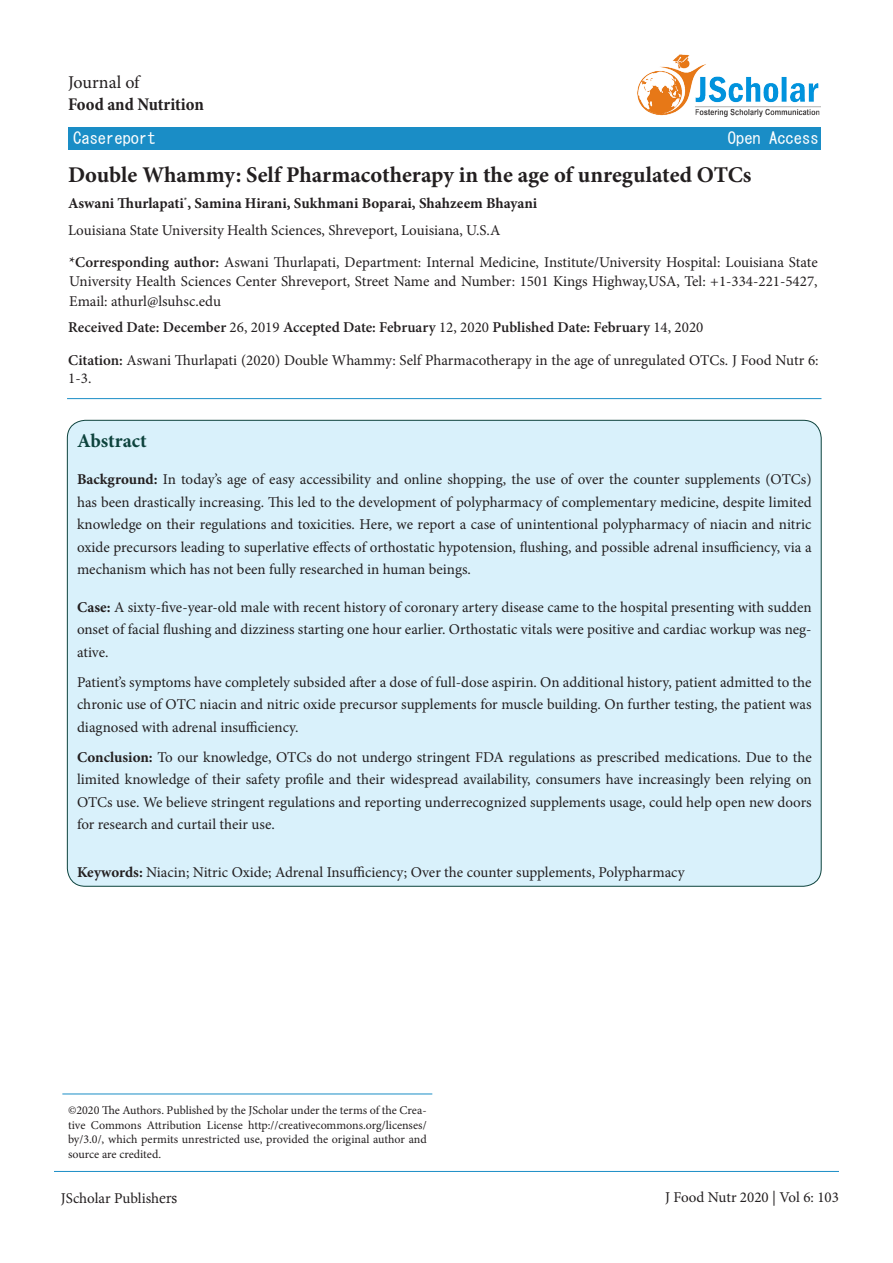
<style>
.page{position:relative;width:893px;height:1263px;background:#fff}
.page>*{position:absolute;margin:0;border:0;box-sizing:border-box;transform-origin:0 0}
.t1{font:700 22.5px "Minion Pro";color:#231f20}
.t2{font:700 19.5px "Minion Pro";color:#0d433d}
.t3{font:700 condensed 18px/21.6px "Minion Pro";letter-spacing:-.005em;color:#231f20}
.t4{font:16.5px "MS Gothic";color:#fff}
.t5{font:15px/22.5px "Minion Pro";color:#231f20;text-align:justify}
.t6{font:600 15px "Minion Pro";color:#231f20}
.t7{font:700 15px "Minion Pro";color:#231f20}
.t8{font:12px/14.4px "Minion Pro";color:#231f20;text-align:justify}
.s1{font-weight:400;font-stretch:normal}
.s2{font-weight:600}
.s3{font-weight:400}
.s4{font-weight:700}
.s5{font-family:"Calisto"}
</style>
<div class="page">
<hr style="left:54px;top:1171px;width:785px;height:1px;background:#1a8dc6">
<hr style="left:67px;top:398px;width:754px;height:1px;background:#1a8dc6">
<div style="left:68px;top:127px;width:753px;height:23px;background:#1a8dc6"></div>
<img style="left:637px;top:54px;width:184px;height:63px">
<hr style="left:62px;top:1093px;width:370px;height:1px;background:#1a8dc6">
<div style="left:67px;top:420px;width:754px;height:466px;background:#d9f1fb;border-radius:18px"></div>
<p class="t3" style="left:68px;top:72px;width:137px"><span class="s1">Journal of<br></span>Food and Nutrition</p>
<p class="t4" style="left:73px;top:130px;width:84px">Casereport</p>
<p class="t4" style="left:728px;top:130px;width:92px">Open Access</p>
<p class="t1" style="left:68px;top:159px;width:685px">Double Whammy: Self Pharmacotherapy in the age of unregulated OTCs</p>
<p class="t7" style="left:68px;top:193px;width:471px">Aswani Thurlapati<sup>*</sup>, Samina Hirani, Sukhmani Boparai, Shahzeem Bhayani</p>
<p class="t5" style="left:68px;top:219px;width:434px">Louisiana State University Health Sciences, Shreveport, Louisiana, U.S.A</p>
<p class="t5" style="left:69px;top:252px;width:750px;line-height:19.5px"><span class="s2">*Corresponding author:</span> Aswani Thurlapati, Department: Internal Medicine, Institute/University Hospital: Louisiana State University Health Sciences Center Shreveport, Street Name and Number: 1501 Kings Highway,USA, Tel: +1-334-221-5427, Email: athurl@lsuhsc.edu</p>
<p class="t6" style="left:68px;top:317px;width:637px">Received Date: December <span class="s3">26, 2019</span> Accepted Date: February <span class="s3">12, 2020</span> Published Date: February <span class="s3">14, 2020</span></p>
<p class="t5" style="left:68px;top:351px;width:752px;line-height:18px"><span class="s2">Citation:</span> Aswani Thurlapati (2020) Double Whammy: Self Pharmacotherapy in the age of unregulated OTCs. J Food Nutr 6:<br>1-3.</p>
<p class="t2" style="left:77px;top:427px;width:71px">Abstract</p>
<p class="t5" style="left:77px;top:468px;width:736px"><span class="s4">Background:</span> In today’s age of easy accessibility and online shopping, the use of over the counter supplements (OTCs) has been drastically increasing. This led to the development of polypharmacy of complementary medicine, despite limited knowledge on their regulations and toxicities. Here, we report a case of unintentional polypharmacy of niacin and nitric oxide precursors leading to superlative effects of orthostatic hypotension, flushing, and possible adrenal insufficiency, via a mechanism which has not been fully researched in human beings.</p>
<p class="t5" style="left:77px;top:596px;width:736px"><span class="s4">Case:</span> A sixty-five-year-old male with recent history of coronary artery disease came to the hospital presenting with sudden onset of facial flushing and dizziness starting one hour earlier. Orthostatic vitals were positive and cardiac workup was neg&shy;ative.</p>
<p class="t5" style="left:77px;top:671px;width:736px">Patient’s symptoms have completely subsided after a dose of full-dose aspirin. On additional history, patient admitted to the chronic use of OTC niacin and nitric oxide precursor supplements for muscle building. On further testing, the patient was diagnosed with adrenal insufficiency.</p>
<p class="t5" style="left:77px;top:746px;width:736px"><span class="s4">Conclusion:</span> To our knowledge, OTCs do not undergo stringent FDA regulations as prescribed medications. Due to the limited knowledge of their safety profile and their widespread availability, consumers have increasingly been relying on OTCs use. We believe stringent regulations and reporting underrecognized supplements usage, could help open new doors for research and curtail their use.</p>
<p class="t5" style="left:77px;top:861px;width:609px"><span class="s4">Keywords:</span> Niacin; Nitric Oxide; Adrenal Insufficiency; Over the counter supplements, Polypharmacy</p>
<p class="t8" style="left:68px;top:1103px;width:360px">©2020 The Authors. Published by the JScholar under the terms of the Crea&shy;tive Commons Attribution License http://creativecommons.org/licenses/ by/3.0/, which permits unrestricted use, provided the original author and source are credited.</p>
<p class="t5" style="left:61px;top:1186px;width:118px">JScholar Publish<span class="s5">ers</span></p>
<p class="t5" style="left:665px;top:1186px;width:175px">J Food Nutr 2020 | Vol 6: 103</p>
</div>
